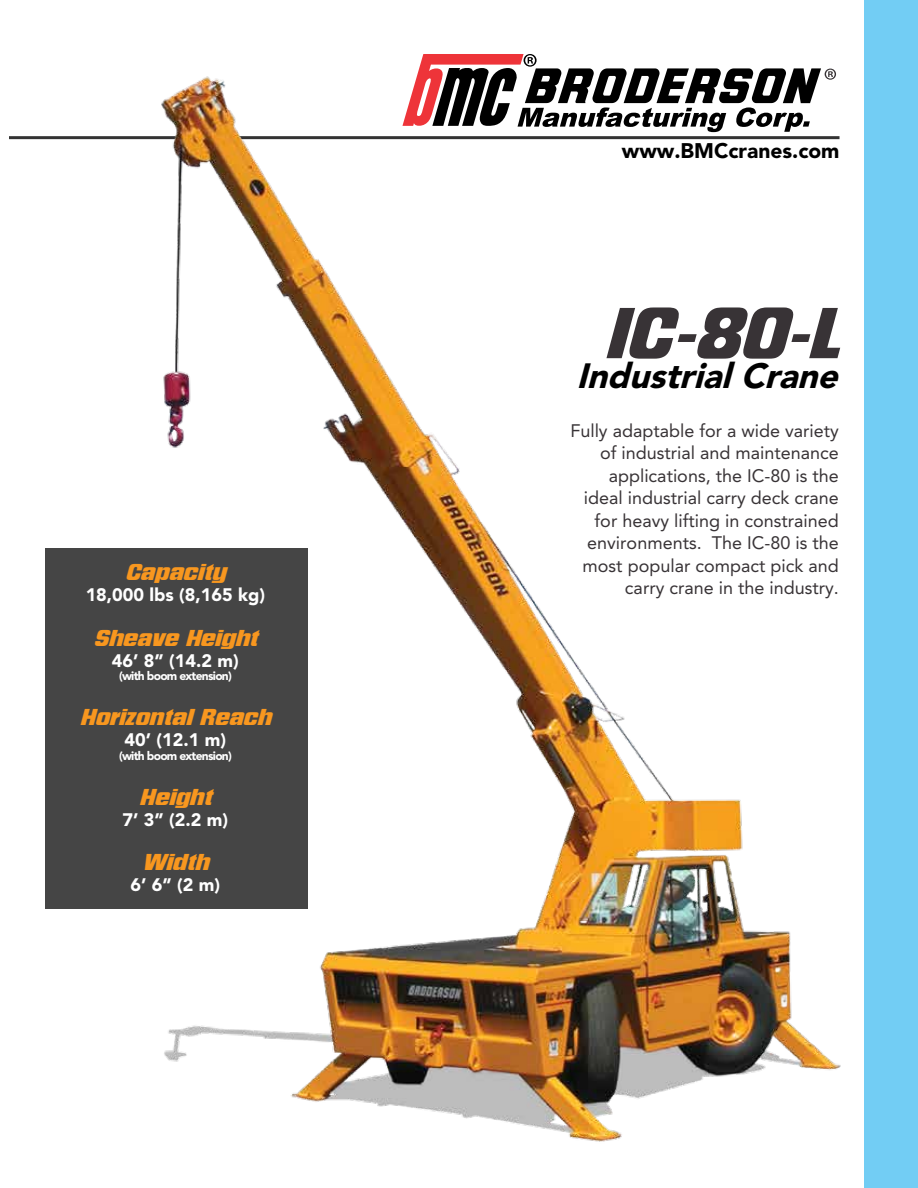
<style>
.page{position:relative;width:918px;height:1188px;background:#fff}
.page>*{position:absolute;margin:0;border:0;box-sizing:border-box;transform-origin:0 0}
.t1{font:italic 65.4px "Neographik";color:#383336}
.t2{font:italic 900 34.8px "Avenir";color:#000}
.t3{font:italic 21px "Neographik";color:#f8971f}
.t4{font:900 21px "Avenir";color:#000}
.t5{font:18px/22.5px "Avenir";color:#383336;text-align:right}
.t6{font:900 18px "Avenir";color:#fff}
.t7{font:900 12px "Avenir";letter-spacing:-.06em;color:#fff}
</style>
<div class="page">
<hr style="left:9px;top:136px;width:831px;height:3px;background:#000">
<img style="left:149px;top:76px;width:692px;height:1066px">
<svg style="left:394px;top:273px;width:5px;height:5px"></svg>
<div style="left:45px;top:549px;width:263px;height:360px;background:#454545"></div>
<div style="left:864px;top:0;width:54px;height:1188px;background:#72cdf4"></div>
<svg style="left:402px;top:54px;width:434px;height:78px"></svg>
<p class="t3" style="left:125px;top:559px;width:110px">Capacity</p>
<p class="t6" style="left:86px;top:584px;width:181px">18,000 lbs (8,165 kg)</p>
<p class="t3" style="left:93px;top:625px;width:173px">SheaveHeight</p>
<p class="t6" style="left:112px;top:650px;width:128px">46’ 8” (14.2 m)</p>
<p class="t7" style="left:119px;top:669px;width:114px">(with boom extension)</p>
<p class="t3" style="left:80px;top:704px;width:200px">HorizontalReach</p>
<p class="t6" style="left:125px;top:729px;width:103px">40’ (12.1 m)</p>
<p class="t7" style="left:119px;top:748px;width:114px">(with boom extension)</p>
<p class="t3" style="left:139px;top:784px;width:82px">Height</p>
<p class="t6" style="left:123px;top:808px;width:107px">7’ 3” (2.2 m)</p>
<p class="t3" style="left:142px;top:849px;width:76px">Width</p>
<p class="t6" style="left:131px;top:874px;width:91px">6’ 6” (2 m)</p>
<p class="t4" style="left:622px;top:138px;width:219px">www.BMCcranes.com</p>
<h1 class="t1" style="left:604px;top:293px;width:261px">IC-80-L</h1>
<h2 class="t2" style="left:577px;top:355px;width:273px">IndustrialCrane</h2>
<p class="t5" style="left:570px;top:419px;width:270px">Fully adaptable for a wide variety of industrial and maintenance applications, the IC-80 is the ideal industrial carry deck crane for heavy lifting in constrained environments. The IC-80 is the most popular compact pick and carry crane in the industry.</p>
</div>
